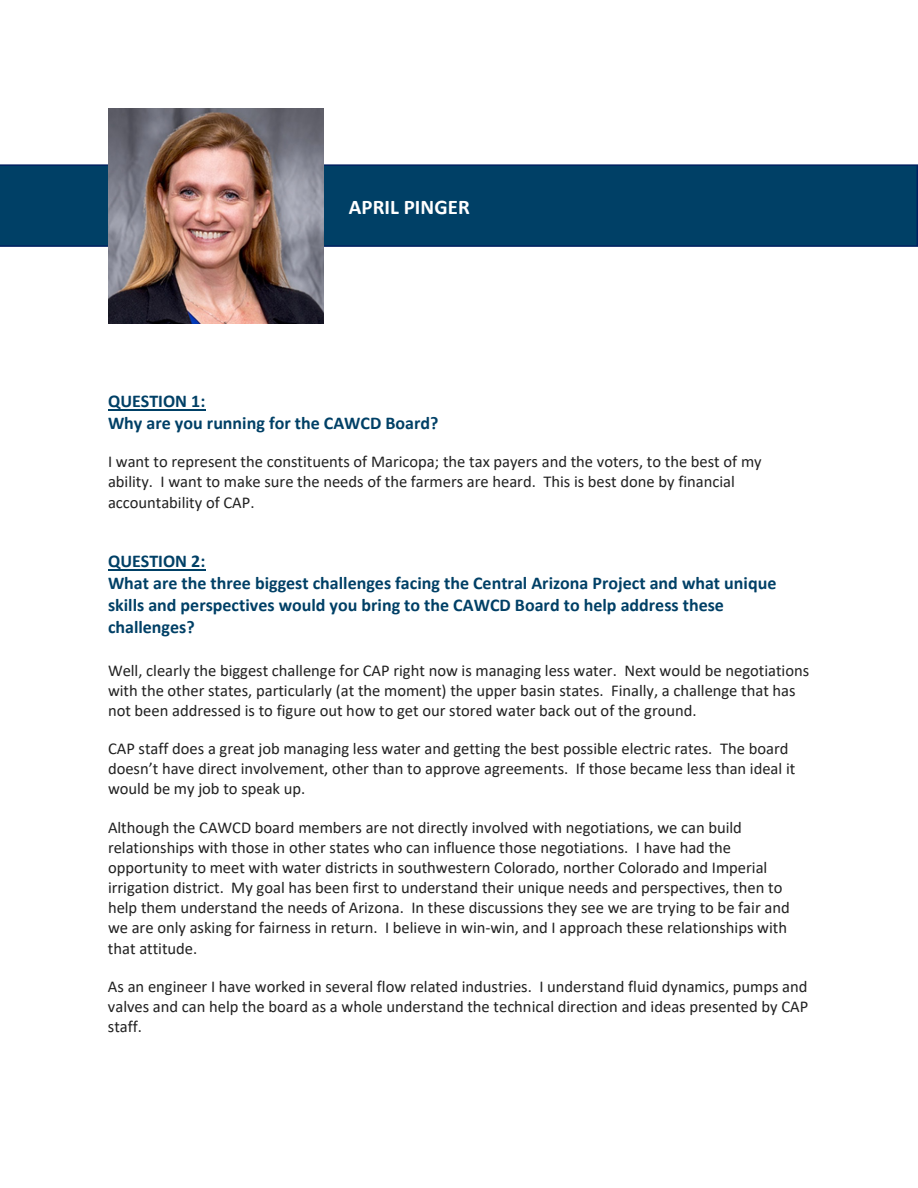
<style>
.page{position:relative;width:918px;height:1188px;background:#fff}
.page>*{position:absolute;margin:0;border:0;box-sizing:border-box;transform-origin:0 0}
.t1{font:700 20.85px "Calibri";letter-spacing:.005em;color:#fff}
.t2{font:700 18px/21.9px "Calibri";color:#004066}
.t3{font:16.5px/20.1px "Calibri";color:#212121}
</style>
<div class="page">
<hr style="left:108px;top:409px;width:97px;height:1px;background:#004066">
<hr style="left:108px;top:570px;width:97px;height:1px;background:#004066">
<svg style="left:0;top:164px;width:918px;height:83px;background:#034067"></svg>
<img style="left:108px;top:108px;width:216px;height:216px">
<div style="left:338px;top:188px;width:534px;height:51px;background:#004066"></div>
<p class="t1" style="left:349px;top:194px;width:122px">APRIL PINGER</p>
<p class="t2" style="left:108px;top:390px;width:332px">QUESTION 1:<br>Why are you running for the CAWCD Board?</p>
<p class="t3" style="left:108px;top:452px;width:655px">I want to represent the constituents of Maricopa; the tax payers and the voters, to the best of my ability. I want to make sure the needs of the farmers are heard. This is best done by financial accountability of CAP.</p>
<p class="t2" style="left:108px;top:550px;width:670px">QUESTION 2:<br>What are the three biggest challenges facing the Central Arizona Project and what unique skills and perspectives would you bring to the CAWCD Board to help address these challenges?</p>
<p class="t3" style="left:108px;top:660px;width:703px">Well, clearly the biggest challenge for CAP right now is managing less water. Next would be negotiations with the other states, particularly (at the moment) the upper basin states. Finally, a challenge that has not been addressed is to figure out how to get our stored water back out of the ground.</p>
<p class="t3" style="left:108px;top:738px;width:689px">CAP staff does a great job managing less water and getting the best possible electric rates. The board doesn’t have direct involvement, other than to approve agreements. If those became less than ideal it would be my job to speak up.</p>
<p class="t3" style="left:108px;top:817px;width:683px">Although the CAWCD board members are not directly involved with negotiations, we can build relationships with those in other states who can influence those negotiations. I have had the opportunity to meet with water districts in southwestern Colorado, norther Colorado and Imperial irrigation district. My goal has been first to understand their unique needs and perspectives, then to help them understand the needs of Arizona. In these discussions they see we are trying to be fair and we are only asking for fairness in return. I believe in win-win, and I approach these relationships with that attitude.</p>
<p class="t3" style="left:108px;top:976px;width:702px;text-align:justify">As an engineer I have worked in several flow related industries. I understand fluid dynamics, pumps and valves and can help the board as a whole understand the technical direction and ideas presented by CAP staff.</p>
</div>
